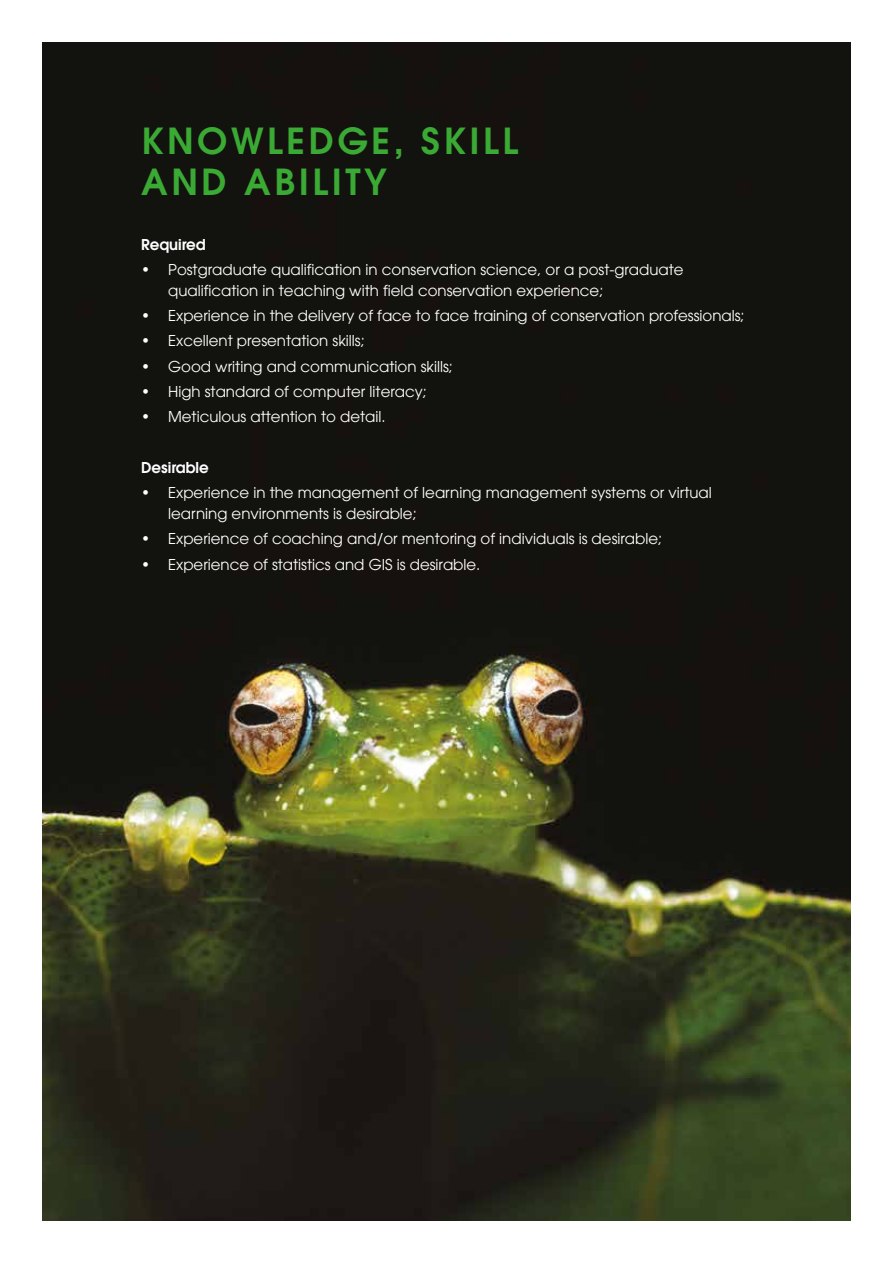
<style>
.page{position:relative;width:893px;height:1263px;background:#fff}
.page>*{position:absolute;margin:0;border:0;box-sizing:border-box;transform-origin:0 0}
.t1{font:36px/40.5px "Avant Garde Gothic ITCW01 Dm";letter-spacing:.1em;color:#3aaa35}
.t2{font:15px/21px "Avant Garde Gothic ITCW01 Bk";color:#fff}
.t3{font:15px "Avant Garde Gothic ITCW01 Dm";color:#fff}
</style>
<div class="page">
<img style="left:43px;top:43px;width:807px;height:1177px">
<h1 class="t1" style="left:141px;top:120px;width:379px">KNOWLEDGE, SKILL<br>AND ABILITY</h1>
<p class="t3" style="left:141px;top:234px;width:66px">Required</p>
<p class="t2" style="left:168px;top:259px;width:517px;text-indent:-27px">• Postgraduate qualification in conservation science, or a post-graduate qualification in teaching with field conservation experience;</p>
<p class="t2" style="left:141px;top:305px;width:605px">• Experience in the delivery of face to face training of conservation professionals;</p>
<p class="t2" style="left:141px;top:330px;width:225px">• Excellent presentation skills;</p>
<p class="t2" style="left:141px;top:356px;width:313px">• Good writing and communication skills;</p>
<p class="t2" style="left:141px;top:381px;width:287px">• High standard of computer literacy;</p>
<p class="t2" style="left:141px;top:406px;width:246px">• Meticulous attention to detail.</p>
<p class="t3" style="left:141px;top:457px;width:69px">Desirable</p>
<p class="t2" style="left:168px;top:482px;width:545px;text-indent:-27px">• Experience in the management of learning management systems or virtual learning environments is desirable;</p>
<p class="t2" style="left:141px;top:528px;width:523px">• Experience of coaching and/or mentoring of individuals is desirable;</p>
<p class="t2" style="left:141px;top:553px;width:341px">• Experience of statistics and GIS is desirable.</p>
</div>
